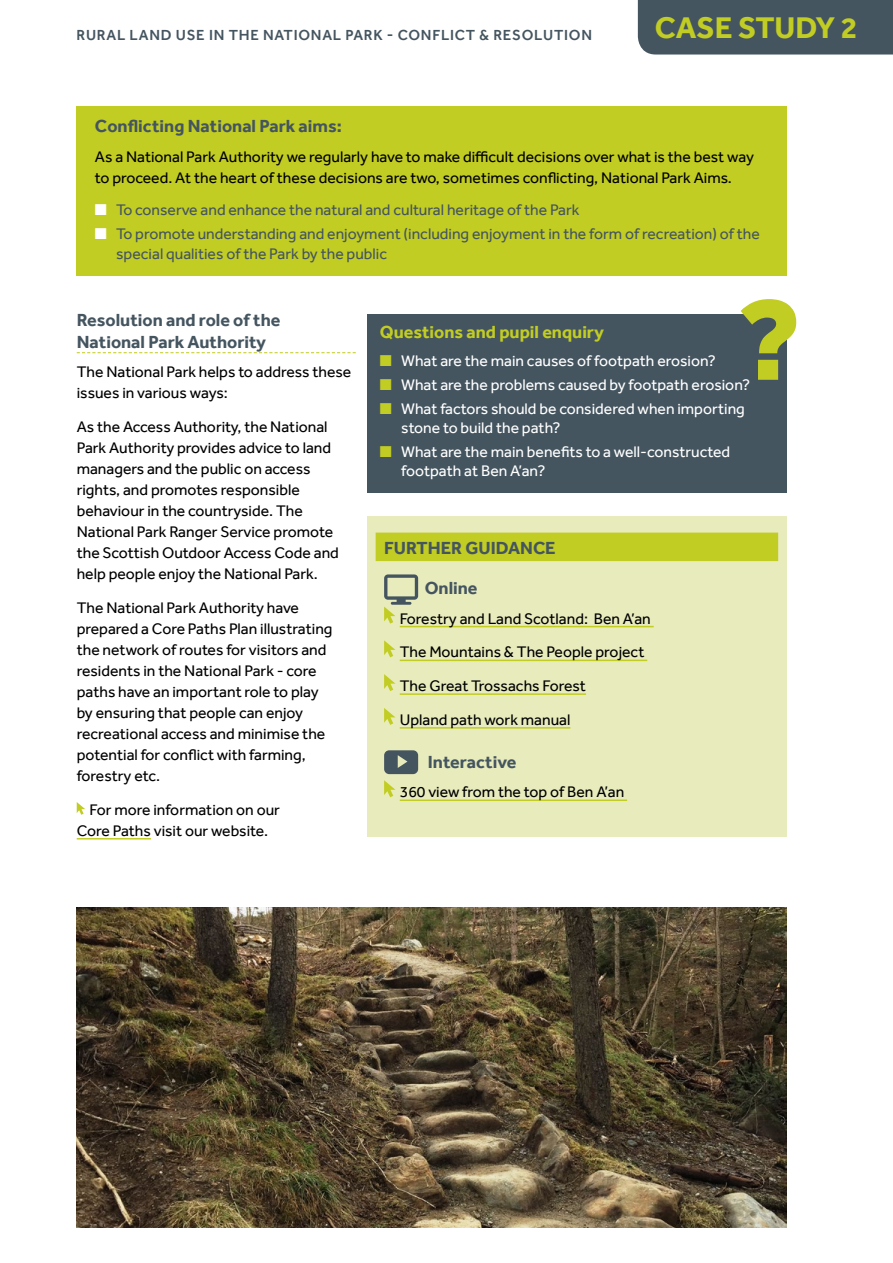
<style>
.page{position:relative;width:893px;height:1263px;background:#fff}
.page>*{position:absolute;margin:0;border:0;box-sizing:border-box;transform-origin:0 0}
.t1{font:700 30.75px "Effra";color:#c2cd23}
.sub_heading_2{font:700 18px/21.6px "Effra";color:#455560}
.t2{font:700 18px "Effra";color:#c2cd23}
.t3{font:15.75px/21px "Effra";color:#000}
.t4{font:15.75px/19.5px "Effra";color:#fff}
.t5{font:15.75px/19.5px "Effra";color:#455560}
.t6{font:500 15px "Effra";letter-spacing:.05em;color:#455560}
.s1{color:#fff}
.s2{color:#c2cd23}
</style>
<div class="page">
<svg style="left:77px;top:352px;width:279px;height:1px"></svg>
<hr style="left:77px;top:838px;width:74px;height:1px;background:#c2cd23">
<svg style="left:77px;top:802px;width:8px;height:13px"></svg>
<div style="left:76px;top:106px;width:711px;height:170px;background:#c2cd23"></div>
<div style="left:367px;top:314px;width:420px;height:179px;background:#455560"></div>
<svg style="left:741px;top:299px;width:55px;height:81px"></svg>
<div style="left:638px;top:0;width:255px;height:55px;background:#455560"></div>
<div style="left:367px;top:516px;width:420px;height:321px;background:#e8ebbc"></div>
<div style="left:376px;top:533px;width:402px;height:28px;background:#c2cd23"></div>
<hr style="left:400px;top:626px;width:254px;height:1px;background:#c2cd23">
<hr style="left:400px;top:660px;width:247px;height:1px;background:#c2cd23">
<hr style="left:400px;top:693px;width:186px;height:2px;background:#c2cd23">
<hr style="left:400px;top:727px;width:170px;height:2px;background:#c2cd23">
<hr style="left:400px;top:799px;width:227px;height:2px;background:#c2cd23">
<svg style="left:384px;top:574px;width:34px;height:50px"></svg>
<svg style="left:384px;top:640px;width:11px;height:17px"></svg>
<svg style="left:384px;top:674px;width:11px;height:17px"></svg>
<svg style="left:384px;top:708px;width:11px;height:17px"></svg>
<svg style="left:384px;top:750px;width:34px;height:24px"></svg>
<svg style="left:384px;top:780px;width:11px;height:17px"></svg>
<img style="left:76px;top:907px;width:711px;height:320px">
<p class="t6" style="left:77px;top:26px;width:517px">RURAL LAND USE IN THE NATIONAL PARK - CONFLICT &amp; RESOLUTION</p>
<p class="t1" style="left:655px;top:9px;width:204px">CASE STUDY 2</p>
<p class="sub_heading_2" style="left:95px;top:115px;width:248px">Conflicting National Park aims:</p>
<p class="t3" style="left:95px;top:146px;width:660px">As a National Park Authority we regularly have to make difficult decisions over what is the best way to proceed. At the heart of these decisions are two, sometimes conflicting, National Park Aims.</p>
<p class="t5" style="left:95px;top:200px;width:486px"><span class="s1">■</span> To conserve and enhance the natural and cultural heritage of the Park</p>
<p class="t5" style="left:116px;top:224px;width:645px;text-indent:-21px"><span class="s1">■</span> To promote understanding and enjoyment (including enjoyment in the form of recreation) of the special qualities of the Park by the public</p>
<p class="sub_heading_2" style="left:77px;top:309px;width:205px">Resolution and role of the<br>National Park Authority</p>
<p class="t3" style="left:77px;top:361px;width:276px">The National Park helps to address these issues in various ways:</p>
<p class="t3" style="left:77px;top:416px;width:264px">As the Access Authority, the National Park Authority provides advice to land managers and the public on access rights, and promotes responsible behaviour in the countryside. The National Park Ranger Service promote the Scottish Outdoor Access Code and help people enjoy the National Park.</p>
<p class="t3" style="left:77px;top:597px;width:257px">The National Park Authority have prepared a Core Paths Plan illustrating the network of routes for visitors and residents in the National Park - core paths have an important role to play by ensuring that people can enjoy recreational access and minimise the potential for conflict with farming, forestry etc.</p>
<p class="t3" style="left:77px;top:799px;width:205px;text-indent:13px">For more information on our<br>Core Paths visit our website.</p>
<p class="t2" style="left:380px;top:321px;width:225px">Questions and pupil enquiry</p>
<p class="t4" style="left:380px;top:351px;width:337px"><span class="s2">■</span> What are the main causes of footpath erosion?</p>
<p class="t4" style="left:380px;top:375px;width:372px"><span class="s2">■</span> What are the problems caused by footpath erosion?</p>
<p class="t4" style="left:401px;top:398px;width:345px;text-indent:-21px"><span class="s2">■</span> What factors should be considered when importing stone to build the path?</p>
<p class="t4" style="left:401px;top:442px;width:330px;text-indent:-21px"><span class="s2">■</span> What are the main benefits to a well-constructed footpath at Ben A’an?</p>
<h2 class="sub_heading_2" style="left:384px;top:537px;width:173px">FURTHER GUIDANCE</h2>
<h2 class="sub_heading_2" style="left:425px;top:577px;width:54px">Online</h2>
<p class="t3" style="left:400px;top:608px;width:253px">Forestry and Land Scotland: Ben A’an</p>
<p class="t3" style="left:400px;top:641px;width:246px">The Mountains &amp; The People project</p>
<p class="t3" style="left:400px;top:675px;width:188px">The Great Trossachs Forest</p>
<p class="t3" style="left:400px;top:709px;width:172px">Upland path work manual</p>
<h2 class="sub_heading_2" style="left:428px;top:751px;width:90px">Interactive</h2>
<p class="t3" style="left:400px;top:781px;width:226px">360 view from the top of Ben A’an</p>
</div>
